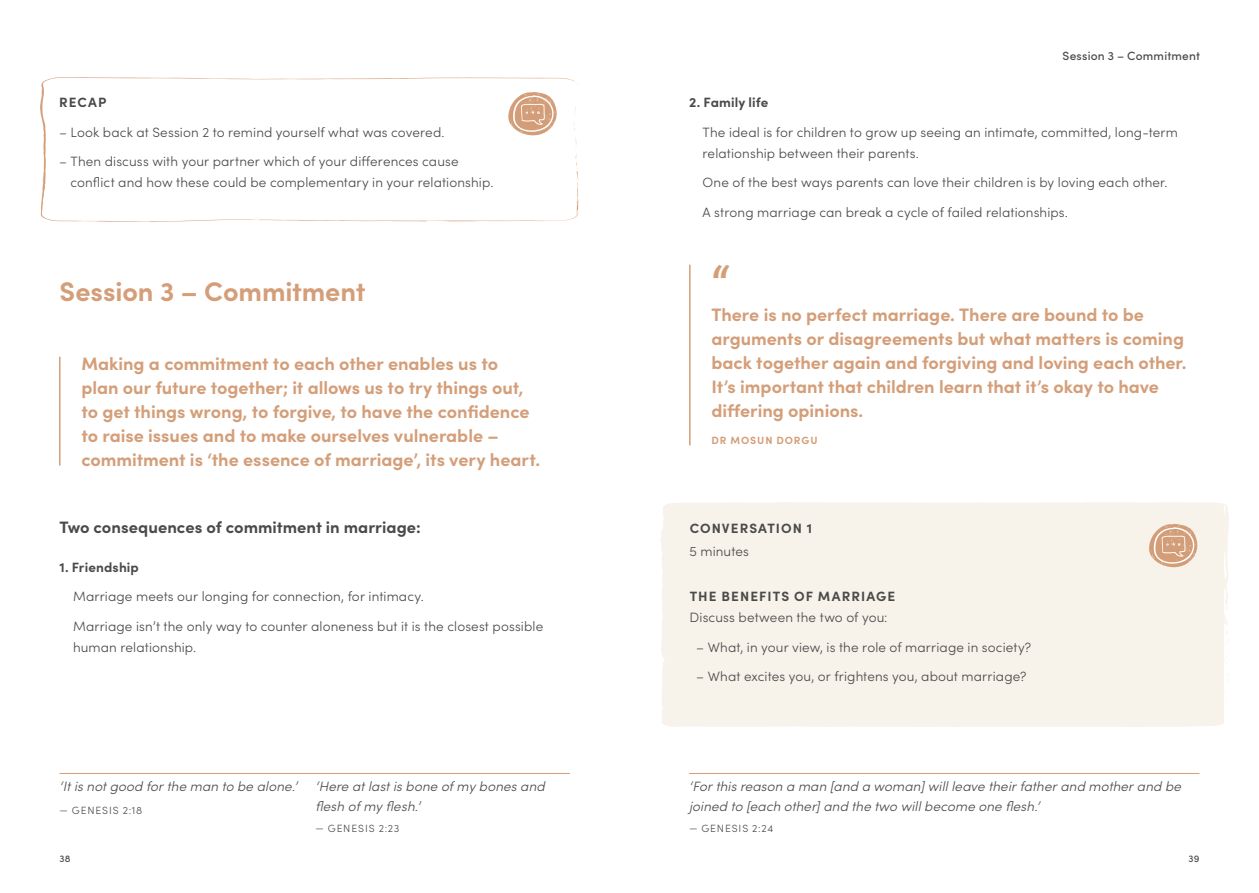
<style>
.page{position:relative;width:1259px;height:893px;background:#fff}
.page>*{position:absolute;margin:0;border:0;box-sizing:border-box;transform-origin:0 0}
.t1{font:700 45px "Sofia Pro";color:#d49e79}
.t2{font:700 27px "Sofia Pro";letter-spacing:-.005em;color:#d49e79}
.t3{font:700 18px/24px "Sofia Pro";color:#d49e79}
.t4{font:700 16.5px "Sofia Pro";color:#4a4a49}
.t5{font:300 13.5px/29.5px "Sofia Pro";letter-spacing:.01em;color:#4a4a49}
.t6{font:italic 300 13.5px/19.5px "Sofia Pro";letter-spacing:.01em;color:#4a4a49}
.t7{font:700 13.5px "Sofia Pro";letter-spacing:.075em;color:#4a4a49}
.t8{font:700 13.5px "Sofia Pro";letter-spacing:.01em;color:#4a4a49}
.t9{font:500 12px "Sofia Pro";letter-spacing:.015em;color:#4a4a49}
.t10{font:300 10.5px "Sofia Pro";letter-spacing:.09em;color:#4a4a49}
.t11{font:700 10.5px "Sofia Pro";letter-spacing:.09em;color:#d49e79}
.t12{font:500 9.75px "Sofia Pro";color:#4a4a49}
</style>
<div class="page">
<svg style="left:40px;top:77px;width:538px;height:145px"></svg>
<svg style="left:79px;top:221px;width:14px;height:1px"></svg>
<svg style="left:574px;top:101px;width:5px;height:106px"></svg>
<svg style="left:521px;top:220px;width:46px;height:2px"></svg>
<svg style="left:324px;top:220px;width:16px;height:2px"></svg>
<svg style="left:571px;top:80px;width:7px;height:6px"></svg>
<svg style="left:43px;top:157px;width:4px;height:12px"></svg>
<hr style="left:59px;top:357px;width:2px;height:109px;background:#d49e79">
<svg style="left:507px;top:91px;width:51px;height:46px"></svg>
<hr style="left:60px;top:773px;width:510px;height:1px;background:#d49e79">
<div style="left:661px;top:502px;width:568px;height:225px;background:#f7f2ea"></div>
<svg style="left:746px;top:503px;width:20px;height:2px"></svg>
<svg style="left:1223px;top:581px;width:6px;height:84px"></svg>
<svg style="left:1221px;top:544px;width:7px;height:26px"></svg>
<svg style="left:1221px;top:510px;width:4px;height:5px"></svg>
<svg style="left:1085px;top:502px;width:23px;height:3px"></svg>
<hr style="left:689px;top:265px;width:1px;height:180px;background:#d49e79">
<svg style="left:1148px;top:523px;width:50px;height:46px;background:#e2c0a8"></svg>
<hr style="left:689px;top:773px;width:510px;height:1px;background:#d49e79">
<p class="t7" style="left:59px;top:92px;width:49px">RECAP</p>
<p class="t5" style="left:59px;top:116px;width:387px">– Look back at Session 2 to remind yourself what was covered.</p>
<p class="t5" style="left:71px;top:150px;width:424px;line-height:21px;text-indent:-12px">– Then discuss with your partner which of your differences cause conflict and how these could be complementary in your relationship.</p>
<h2 class="t2" style="left:60px;top:271px;width:307px">Session 3 – Commitment</h2>
<p class="t3" style="left:81px;top:350px;width:460px">Making a commitment to each other enables us to<br>plan our future together; it allows us to try things out, to get things wrong, to forgive, to have the confidence to raise issues and to make ourselves vulnerable – commitment is ‘the essence of marriage’, its very heart.</p>
<p class="t4" style="left:60px;top:515px;width:363px">Two consequences of commitment in marriage:</p>
<p class="t8" style="left:60px;top:556px;width:81px">1. Friendship</p>
<p class="t5" style="left:73px;top:581px;width:472px">Marriage meets our longing for connection, for intimacy.<br>Marriage isn’t the only way to counter aloneness but it is the closest possible</p>
<p class="t5" style="left:73px;top:631px;width:125px">human relationship.</p>
<p class="t6" style="left:60px;top:776px;width:239px">‘It is not good for the man to be alone.’</p>
<p class="t10" style="left:60px;top:803px;width:84px">— GENESIS 2:18</p>
<p class="t6" style="left:315px;top:776px;width:231px">‘Here at last is bone of my bones and flesh of my flesh.’</p>
<p class="t10" style="left:315px;top:821px;width:86px">— GENESIS 2:23</p>
<p class="t9" style="left:1062px;top:46px;width:139px">Session 3 – Commitment</p>
<p class="t8" style="left:689px;top:92px;width:81px">2. Family life</p>
<p class="t5" style="left:702px;top:121px;width:477px;line-height:21px">The ideal is for children to grow up seeing an intimate, committed, long-term relationship between their parents.</p>
<p class="t5" style="left:702px;top:167px;width:466px">One of the best ways parents can love their children is by loving each other.<br>A strong marriage can break a cycle of failed relationships.</p>
<h1 class="t1" style="left:711px;top:246px;width:20px">“</h1>
<p class="t3" style="left:711px;top:301px;width:476px">There is no perfect marriage. There are bound to be arguments or disagreements but what matters is coming back together again and forgiving and loving each other.<br>It’s important that children learn that it’s okay to have differing opinions.</p>
<p class="t11" style="left:711px;top:432px;width:108px">DR MOSUN DORGU</p>
<p class="t7" style="left:689px;top:518px;width:124px">CONVERSATION 1</p>
<p class="t5" style="left:689px;top:536px;width:61px">5 minutes</p>
<p class="t7" style="left:689px;top:586px;width:207px">THE BENEFITS OF MARRIAGE</p>
<p class="t5" style="left:689px;top:602px;width:199px">Discuss between the two of you:</p>
<p class="t5" style="left:696px;top:631px;width:336px">– What, in your view, is the role of marriage in society?</p>
<p class="t5" style="left:696px;top:661px;width:332px">– What excites you, or frightens you, about marriage?</p>
<p class="t6" style="left:689px;top:776px;width:493px">‘For this reason a man [and a woman] will leave their father and mother and be joined to [each other] and the two will become one flesh.’</p>
<p class="t10" style="left:689px;top:821px;width:86px">— GENESIS 2:24</p>
<p class="t12" style="left:60px;top:851px;width:13px">38</p>
<p class="t12" style="left:1188px;top:851px;width:13px">39</p>
</div>
